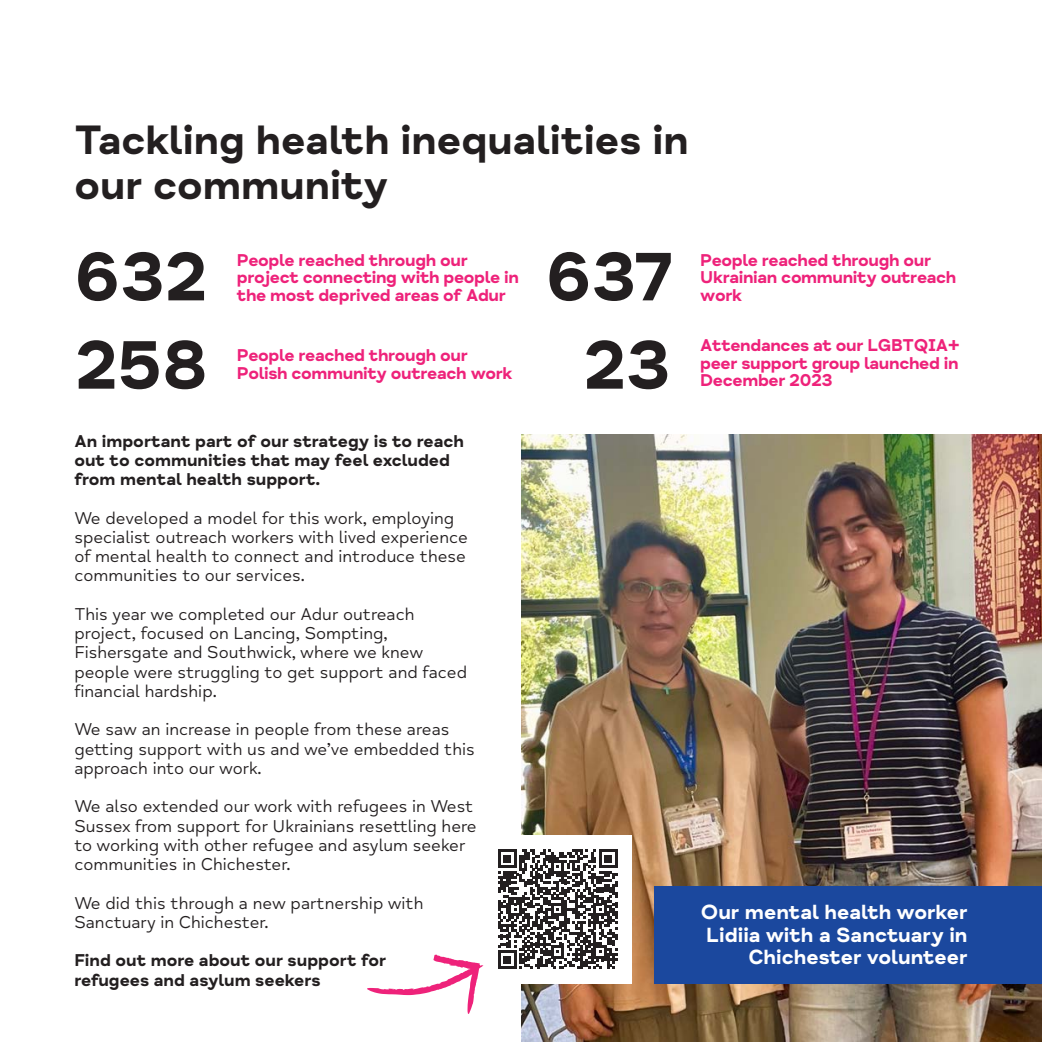
<style>
.page{position:relative;width:1042px;height:1042px;background:#fff}
.page>*{position:absolute;margin:0;border:0;box-sizing:border-box;transform-origin:0 0}
.t1{font:700 70px "Mind Meridian";color:#231f20}
.t2{font:700 42px/45.5px "Mind Meridian";color:#231f20}
.t3{font:700 21px/22.8px "Mind Meridian";color:#fff;text-align:right}
.t4{font:17.5px/19.2px "Mind Meridian";color:#231f20}
.t5{font:700 17.5px/17.5px "Mind Meridian";letter-spacing:-.02em;color:#ee227a}
.t6{font:700 17.5px/19.2px "Mind Meridian";color:#231f20}
</style>
<div class="page">
<img style="left:521px;top:434px;width:521px;height:608px">
<div style="left:483px;top:835px;width:149px;height:149px;background:#fff"></div>
<svg style="left:498px;top:849px;width:119px;height:120px"></svg>
<div style="left:655px;top:887px;width:387px;height:97px;background:#1b489e"></div>
<svg style="left:367px;top:954px;width:116px;height:60px"></svg>
<p class="t2" style="left:74px;top:118px;width:616px">Tackling health inequalities in our community</p>
<p class="t1" style="left:74px;top:235px;width:134px">632</p>
<p class="t1" style="left:546px;top:235px;width:128px">637</p>
<p class="t1" style="left:74px;top:323px;width:135px">258</p>
<p class="t1" style="left:583px;top:323px;width:89px">23</p>
<p class="t5" style="left:237px;top:251px;width:284px">People reached through our project connecting with people in the most deprived areas of Adur</p>
<p class="t5" style="left:237px;top:347px;width:277px">People reached through our<br>Polish community outreach work</p>
<p class="t5" style="left:700px;top:251px;width:258px">People reached through our<br>Ukrainian community outreach work</p>
<p class="t5" style="left:700px;top:337px;width:262px;text-align:justify">Attendances at our LGBTQIA+ peer support group launched in December 2023</p>
<p class="t6" style="left:74px;top:431px;width:391px">An important part of our strategy is to reach out to communities that may feel excluded from mental health support.</p>
<p class="t4" style="left:74px;top:508px;width:395px">We developed a model for this work, employing specialist outreach workers with lived experience of mental health to connect and introduce these communities to our services.</p>
<p class="t4" style="left:74px;top:605px;width:394px">This year we completed our Adur outreach project, focused on Lancing, Sompting, Fishersgate and Southwick, where we knew people were struggling to get support and faced financial hardship.</p>
<p class="t4" style="left:74px;top:720px;width:402px">We saw an increase in people from these areas getting support with us and we’ve embedded this approach into our work.</p>
<p class="t4" style="left:74px;top:797px;width:404px">We also extended our work with refugees in West Sussex from support for Ukrainians resettling here to working with other refugee and asylum seeker communities in Chichester.</p>
<p class="t4" style="left:74px;top:893px;width:351px">We did this through a new partnership with<br>Sanctuary in Chichester.</p>
<p class="t6" style="left:74px;top:951px;width:313px">Find out more about our support for</p>
<p class="t6" style="left:74px;top:970px;width:248px">refugees and asylum seekers</p>
<p class="t3" style="left:701px;top:901px;width:268px">Our mental health worker<br>Lidiia with a Sanctuary in<br>Chichester volunteer</p>
</div>
